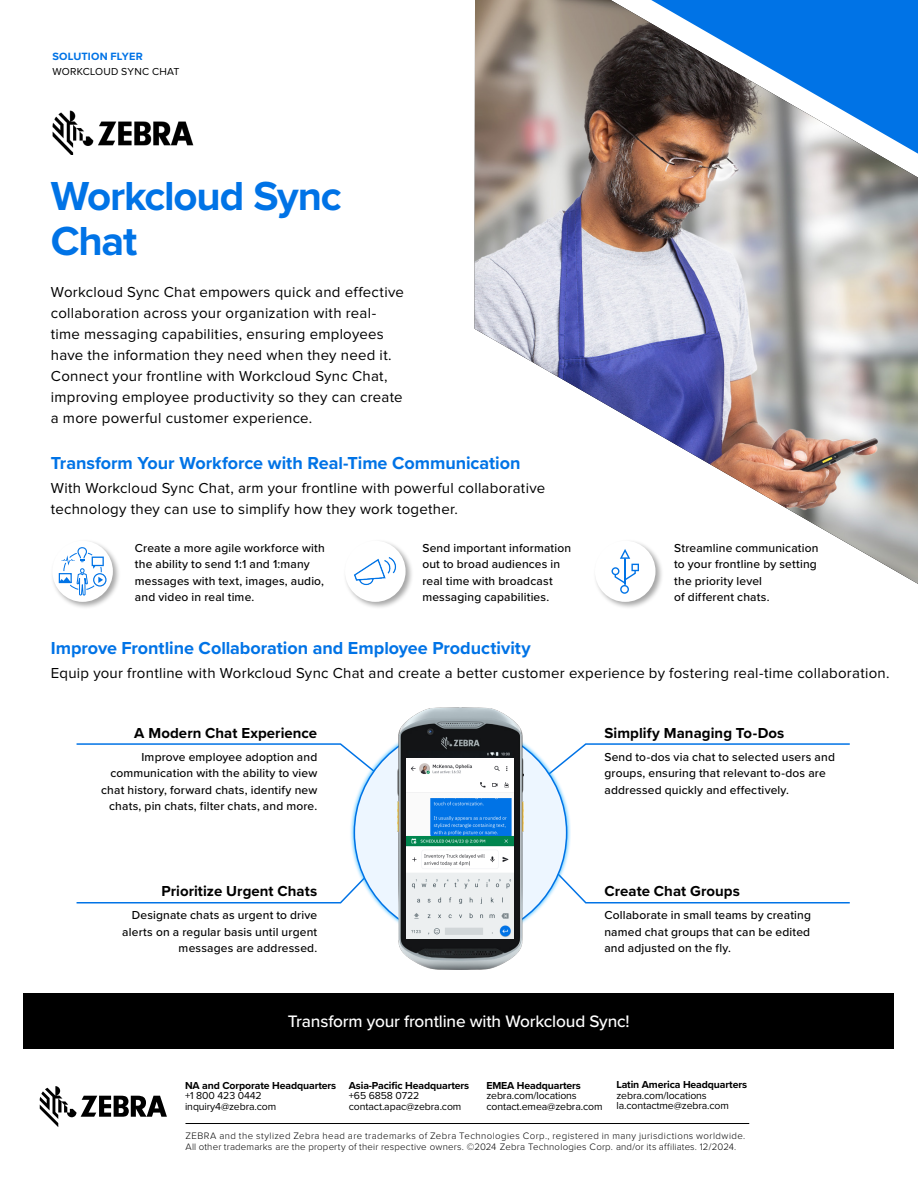
<style>
.page{position:relative;width:918px;height:1188px;background:#fff}
.page>*{position:absolute;margin:0;border:0;box-sizing:border-box;transform-origin:0 0}
.Heading-2-Cover{font:700 42px/45px "Proxima Nova";letter-spacing:-.03em;color:#0073e6}
.Subhead-2{font:700 18px "Proxima Nova";letter-spacing:-.005em;color:#0073e6}
.Subhead-2-2{font:500 17.25px "Proxima Nova";letter-spacing:-.01em;color:#fff}
.Body{font:15px/21px "Proxima Nova";letter-spacing:.015em;color:#000}
.Body-2{font:700 15px "Proxima Nova";letter-spacing:.005em;color:#000}
.Body-3{font:500 12px/16.5px "Proxima Nova";letter-spacing:.015em;color:#000}
.t1{font:700 10.95px "Proxima Nova";letter-spacing:.02em;color:#0073e6}
.t2{font:10.5px "Proxima Nova";letter-spacing:-.01em;color:#000}
.t3{font:700 10.5px "Proxima Nova";letter-spacing:-.01em;color:#000}
.t4{font:10.5px "Proxima Nova";letter-spacing:.025em;color:#000}
.Legal-NALA{font:300 9.6px "Proxima Nova";letter-spacing:.03em;color:#000}
</style>
<div class="page">
<img style="left:475px;top:0;width:443px;height:584px">
<svg style="left:651px;top:0;width:267px;height:154px;background:#4f83b9"></svg>
<svg style="left:40px;top:1086px;width:127px;height:41px"></svg>
<hr style="left:185px;top:1123px;width:564px;height:1px;background:#000">
<div style="left:24px;top:994px;width:870px;height:55px;background:#000"></div>
<img style="left:52px;top:111px;width:141px;height:44px">
<div style="left:51px;top:539px;width:70px;height:71px;background:#000;opacity:.35"></div>
<div style="left:52px;top:541px;width:61px;height:61px;background:#fff;border-radius:50%"></div>
<div style="left:343px;top:539px;width:71px;height:71px;background:#000;opacity:.35"></div>
<div style="left:345px;top:541px;width:61px;height:61px;background:#fff;border-radius:50%"></div>
<div style="left:593px;top:539px;width:71px;height:71px;background:#000;opacity:.35"></div>
<div style="left:595px;top:541px;width:61px;height:61px;background:#fff;border-radius:50%"></div>
<svg style="left:76px;top:743px;width:274px;height:10px"></svg>
<svg style="left:571px;top:743px;width:279px;height:14px"></svg>
<svg style="left:76px;top:892px;width:274px;height:12px"></svg>
<svg style="left:571px;top:886px;width:279px;height:18px"></svg>
<div style="left:350px;top:722px;width:221px;height:221px;background:#00a7ff;opacity:.75"></div>
<div style="left:354px;top:727px;width:213px;height:212px;background:#edf6ff;border-radius:50%"></div>
<img style="left:352px;top:547px;width:47px;height:48px">
<img style="left:397px;top:708px;width:127px;height:262px">
<img style="left:406px;top:758px;width:108px;height:181px">
<svg style="left:58px;top:546px;width:49px;height:64px"></svg>
<svg style="left:612px;top:549px;width:27px;height:45px"></svg>
<p class="t1" style="left:52px;top:48px;width:92px">SOLUTION FLYER</p>
<p class="t4" style="left:52px;top:67px;width:129px">WORKCLOUD SYNC CHAT</p>
<p class="Heading-2-Cover" style="left:51px;top:173px;width:292px">Workcloud Sync<br>Chat</p>
<p class="Body" style="left:51px;top:282px;width:355px">Workcloud Sync Chat empowers quick and effective collaboration across your organization with real&shy;time messaging capabilities, ensuring employees have the information they need when they need it.<br>Connect your frontline with Workcloud Sync Chat, improving employee productivity so they can create a more powerful customer experience.</p>
<p class="Subhead-2" style="left:51px;top:449px;width:471px">Transform Your Workforce with Real-Time Communication</p>
<p class="Body" style="left:51px;top:478px;width:496px">With Workcloud Sync Chat, arm your frontline with powerful collaborative technology they can use to simplify how they work together.</p>
<p class="Body-3" style="left:135px;top:539px;width:191px">Create a more agile workforce with the ability to send 1:1 and 1:many messages with text, images, audio, and video in real time.</p>
<p class="Body-3" style="left:422px;top:539px;width:150px">Send important information out to broad audiences in real time with broadcast messaging capabilities.</p>
<p class="Body-3" style="left:674px;top:539px;width:146px">Streamline communication to your frontline by setting the priority level</p>
<p class="Body-3" style="left:674px;top:589px;width:97px">of different chats.</p>
<p class="Subhead-2" style="left:51px;top:634px;width:481px">Improve Frontline Collaboration and Employee Productivity</p>
<p class="Body" style="left:51px;top:664px;width:840px">Equip your frontline with Workcloud Sync Chat and create a better customer experience by fostering real-time collaboration.</p>
<p class="Body-2" style="left:134px;top:721px;width:185px">A Modern Chat Experience</p>
<p class="Body-3" style="left:101px;top:748px;width:218px;text-align:right">Improve employee adoption and communication with the ability to view chat history, forward chats, identify new chats, pin chats, filter chats, and more.</p>
<p class="Body-2" style="left:161px;top:880px;width:157px">Prioritize Urgent Chats</p>
<p class="Body-3" style="left:122px;top:907px;width:197px;text-align:right">Designate chats as urgent to drive alerts on a regular basis until urgent messages are addressed.</p>
<p class="Body-2" style="left:604px;top:721px;width:181px">Simplify Managing To-Dos</p>
<p class="Body-3" style="left:604px;top:748px;width:232px">Send to-dos via chat to selected users and groups, ensuring that relevant to-dos are addressed quickly and effectively.</p>
<p class="Body-2" style="left:604px;top:880px;width:137px">Create Chat Groups</p>
<p class="Body-3" style="left:604px;top:907px;width:208px;text-align:justify">Collaborate in small teams by creating named chat groups that can be edited and adjusted on the fly.</p>
<p class="Subhead-2-2" style="left:288px;top:1008px;width:343px">Transform your frontline with Workcloud Sync!</p>
<p class="t3" style="left:616px;top:1077px;width:132px">Latin America Headquarters</p>
<p class="t2" style="left:616px;top:1090px;width:92px">zebra.com/locations</p>
<p class="t2" style="left:616px;top:1101px;width:114px">la.contactme@zebra.com</p>
<p class="Legal-NALA" style="left:185px;top:1128px;width:561px">ZEBRA and the stylized Zebra head are trademarks of Zebra Technologies Corp., registered in many jurisdictions worldwide.</p>
<p class="Legal-NALA" style="left:185px;top:1140px;width:552px">All other trademarks are the property of their respective owners. ©2024 Zebra Technologies Corp. and/or its affiliates. 12/2024.</p>
<p class="t3" style="left:349px;top:1078px;width:122px">Asia-Pacific Headquarters</p>
<p class="t2" style="left:349px;top:1091px;width:72px">+65 6858 0722</p>
<p class="t2" style="left:349px;top:1102px;width:114px">contact.apac@zebra.com</p>
<p class="t3" style="left:185px;top:1078px;width:153px">NA and Corporate Headquarters</p>
<p class="t2" style="left:185px;top:1091px;width:78px">+1 800 423 0442</p>
<p class="t2" style="left:185px;top:1102px;width:93px">inquiry4@zebra.com</p>
<p class="t3" style="left:486px;top:1078px;width:96px">EMEA Headquarters</p>
<p class="t2" style="left:486px;top:1091px;width:92px">zebra.com/locations</p>
<p class="t2" style="left:486px;top:1102px;width:118px">contact.emea@zebra.com</p>
</div>
